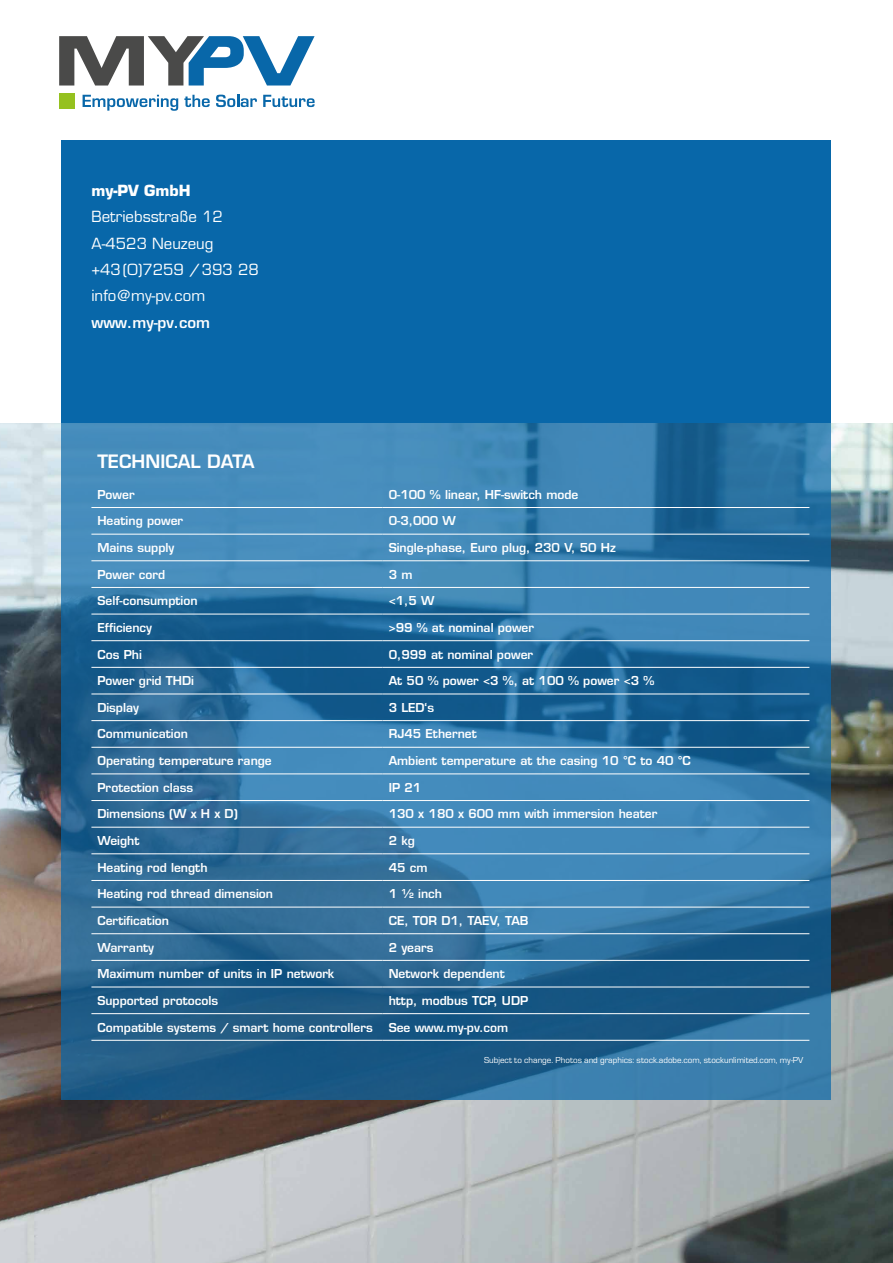
<style>
.page{position:relative;width:893px;height:1263px;background:#fff}
.page>*{position:absolute;margin:0;border:0;box-sizing:border-box;transform-origin:0 0}
.t1{font:600 18px "Eurostile LT Std";color:#fff}
.t2{font:15px/26.4px "Eurostile LT Std";color:#fff}
.t3{font:600 15px "Eurostile LT Std";color:#fff}
.t4{font:700 15px "Eurostile LT Std";color:#fff}
.t5{font:600 12px "Eurostile LT Std";color:#fff}
.t6{font:9px "Eurostile";color:#fff}
</style>
<div class="page">
<img style="left:0;top:423px;width:893px;height:840px">
<div style="left:62px;top:140px;width:769px;height:283px;background:#0867a9"></div>
<svg style="left:62px;top:423px;width:769px;height:676px;background:#3073a2"></svg>
<svg style="left:83px;top:95px;width:95px;height:16px"></svg>
<svg style="left:184px;top:95px;width:26px;height:12px"></svg>
<svg style="left:216px;top:95px;width:41px;height:12px"></svg>
<svg style="left:263px;top:95px;width:52px;height:12px"></svg>
<div style="left:59px;top:93px;width:15px;height:15px;background:#95c11f"></div>
<svg style="left:59px;top:36px;width:256px;height:50px"></svg>
<hr style="left:91px;top:507px;width:292px;height:1px;background:#fff">
<hr style="left:383px;top:507px;width:426px;height:1px;background:#fff">
<hr style="left:91px;top:534px;width:292px;height:1px;background:#fff">
<hr style="left:383px;top:534px;width:426px;height:1px;background:#fff">
<hr style="left:91px;top:560px;width:292px;height:1px;background:#fff">
<hr style="left:383px;top:560px;width:426px;height:1px;background:#fff">
<hr style="left:91px;top:587px;width:292px;height:1px;background:#fff">
<hr style="left:383px;top:587px;width:426px;height:1px;background:#fff">
<hr style="left:91px;top:614px;width:292px;height:1px;background:#fff">
<hr style="left:383px;top:614px;width:426px;height:1px;background:#fff">
<hr style="left:91px;top:640px;width:292px;height:1px;background:#fff">
<hr style="left:383px;top:640px;width:426px;height:1px;background:#fff">
<hr style="left:91px;top:667px;width:292px;height:1px;background:#fff">
<hr style="left:383px;top:667px;width:426px;height:1px;background:#fff">
<hr style="left:91px;top:694px;width:292px;height:1px;background:#fff">
<hr style="left:383px;top:694px;width:426px;height:1px;background:#fff">
<hr style="left:91px;top:720px;width:292px;height:1px;background:#fff">
<hr style="left:383px;top:720px;width:426px;height:1px;background:#fff">
<hr style="left:91px;top:747px;width:292px;height:1px;background:#fff">
<hr style="left:383px;top:747px;width:426px;height:1px;background:#fff">
<hr style="left:91px;top:774px;width:292px;height:1px;background:#fff">
<hr style="left:383px;top:774px;width:426px;height:1px;background:#fff">
<hr style="left:91px;top:800px;width:292px;height:1px;background:#fff">
<hr style="left:383px;top:800px;width:426px;height:1px;background:#fff">
<hr style="left:91px;top:827px;width:292px;height:1px;background:#fff">
<hr style="left:383px;top:827px;width:426px;height:1px;background:#fff">
<hr style="left:91px;top:853px;width:292px;height:1px;background:#fff">
<hr style="left:383px;top:853px;width:426px;height:1px;background:#fff">
<hr style="left:91px;top:880px;width:292px;height:1px;background:#fff">
<hr style="left:383px;top:880px;width:426px;height:1px;background:#fff">
<hr style="left:91px;top:907px;width:292px;height:1px;background:#fff">
<hr style="left:383px;top:907px;width:426px;height:1px;background:#fff">
<hr style="left:91px;top:933px;width:292px;height:1px;background:#fff">
<hr style="left:383px;top:933px;width:426px;height:1px;background:#fff">
<hr style="left:91px;top:960px;width:292px;height:1px;background:#fff">
<hr style="left:383px;top:960px;width:426px;height:1px;background:#fff">
<hr style="left:91px;top:987px;width:292px;height:1px;background:#fff">
<hr style="left:383px;top:987px;width:426px;height:1px;background:#fff">
<hr style="left:91px;top:1013px;width:292px;height:1px;background:#fff">
<hr style="left:383px;top:1013px;width:426px;height:1px;background:#fff">
<hr style="left:91px;top:1040px;width:292px;height:1px;background:#fff">
<hr style="left:383px;top:1040px;width:426px;height:1px;background:#fff">
<p class="t4" style="left:91px;top:181px;width:101px">my-PV GmbH</p>
<p class="t2" style="left:91px;top:203px;width:169px">Betriebsstraße 12<br>A-4523 Neuzeug<br>+43 (0)7259 / 393 28 info@my-pv.com</p>
<p class="t3" style="left:91px;top:313px;width:120px">www.my-pv.com</p>
<h1 class="t1" style="left:97px;top:450px;width:159px">TECHNICAL DATA</h1>
<p class="t5" style="left:97px;top:487px;width:39px">Power</p>
<p class="t5" style="left:389px;top:487px;width:191px">0-100 % linear, HF-switch mode</p>
<p class="t5" style="left:97px;top:513px;width:87px">Heating power</p>
<p class="t5" style="left:389px;top:513px;width:69px">0-3,000 W</p>
<p class="t5" style="left:97px;top:540px;width:79px">Mains supply</p>
<p class="t5" style="left:389px;top:540px;width:229px">Single-phase, Euro plug, 230 V, 50 Hz</p>
<p class="t5" style="left:97px;top:567px;width:69px">Power cord</p>
<p class="t5" style="left:389px;top:567px;width:25px">3 m</p>
<p class="t5" style="left:97px;top:593px;width:102px">Self-consumption</p>
<p class="t5" style="left:389px;top:593px;width:47px">&lt;1,5 W</p>
<p class="t5" style="left:97px;top:620px;width:56px">Efficiency</p>
<p class="t5" style="left:389px;top:620px;width:147px">&gt;99 % at nominal power</p>
<p class="t5" style="left:97px;top:647px;width:46px">Cos Phi</p>
<p class="t5" style="left:389px;top:647px;width:146px">0,999 at nominal power</p>
<p class="t5" style="left:97px;top:673px;width:98px">Power grid THDi</p>
<p class="t5" style="left:389px;top:673px;width:267px">At 50 % power &lt;3 %, at 100 % power &lt;3 %</p>
<p class="t5" style="left:97px;top:700px;width:43px">Display</p>
<p class="t5" style="left:389px;top:700px;width:47px">3 LED‘s</p>
<p class="t5" style="left:97px;top:726px;width:92px">Communication</p>
<p class="t5" style="left:389px;top:726px;width:90px">RJ45 Ethernet</p>
<p class="t5" style="left:97px;top:753px;width:176px">Operating temperature range</p>
<p class="t5" style="left:389px;top:753px;width:304px">Ambient temperature at the casing 10 °C to 40 °C</p>
<p class="t5" style="left:97px;top:780px;width:97px">Protection class</p>
<p class="t5" style="left:389px;top:780px;width:34px">IP 21</p>
<p class="t5" style="left:97px;top:806px;width:142px">Dimensions (W x H x D)</p>
<p class="t5" style="left:389px;top:806px;width:270px">130 x 180 x 600 mm with immersion heater</p>
<p class="t5" style="left:97px;top:833px;width:44px">Weight</p>
<p class="t5" style="left:389px;top:833px;width:28px">2 kg</p>
<p class="t5" style="left:97px;top:860px;width:112px">Heating rod length</p>
<p class="t5" style="left:389px;top:860px;width:40px">45 cm</p>
<p class="t5" style="left:97px;top:886px;width:177px">Heating rod thread dimension</p>
<p class="t5" style="left:389px;top:886px;width:55px">1 ½ inch</p>
<p class="t5" style="left:97px;top:913px;width:73px">Certification</p>
<p class="t5" style="left:389px;top:913px;width:141px">CE, TOR D1, TAEV, TAB</p>
<p class="t5" style="left:97px;top:940px;width:58px">Warranty</p>
<p class="t5" style="left:389px;top:940px;width:46px">2 years</p>
<p class="t5" style="left:97px;top:966px;width:239px">Maximum number of units in IP network</p>
<p class="t5" style="left:389px;top:966px;width:118px">Network dependent</p>
<p class="t5" style="left:97px;top:993px;width:122px">Supported protocols</p>
<p class="t5" style="left:389px;top:993px;width:141px">http, modbus TCP, UDP</p>
<p class="t5" style="left:97px;top:1020px;width:277px">Compatible systems / smart home controllers</p>
<p class="t5" style="left:389px;top:1020px;width:121px">See www.my-pv.com</p>
<p class="t6" style="left:484px;top:1054px;width:321px">Subject to change. Photos and graphics: stock.adobe.com, stockunlimited.com, my-PV</p>
</div>
